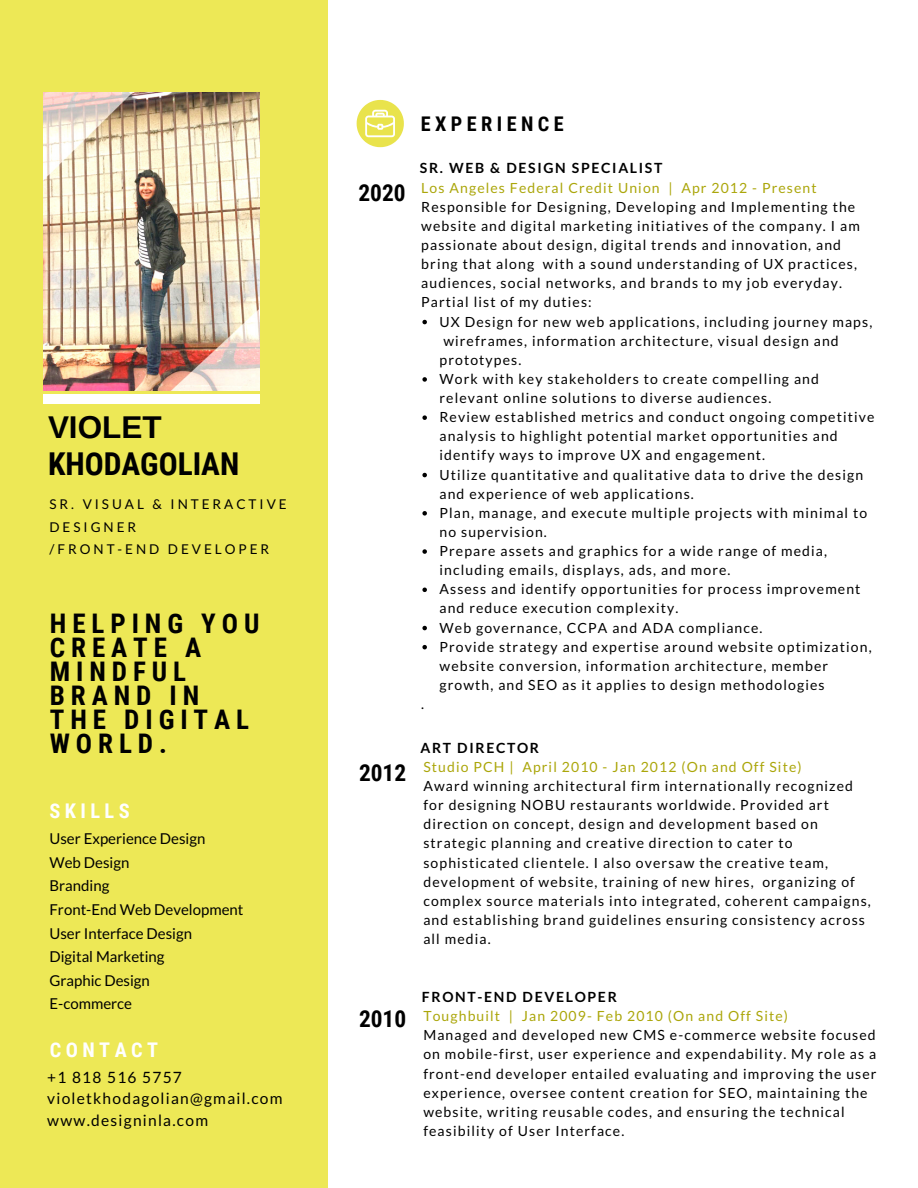
<style>
.page{position:relative;width:918px;height:1188px;background:#fff}
.page>*{position:absolute;margin:0;border:0;box-sizing:border-box;transform-origin:0 0}
.t1{font:700 31.5px "Roboto Condensed";color:#000}
.t2{font:700 31.5px "Arimo";color:#000}
.t3{font:700 27px/24px "Roboto Condensed";letter-spacing:.22em;color:#000}
.t4{font:700 23.4px "Roboto Condensed";color:#000}
.t5{font:700 20.25px "Roboto Condensed";letter-spacing:.22em;color:#fff}
.t6{font:700 20.25px "Roboto Condensed";letter-spacing:.22em;color:#000}
.t7{font:15.6px/21.3px "Lato";letter-spacing:.08em;color:#000}
.t8{font:15px/23.7px "Lato";color:#000}
.t9{font:13.95px/19.2px "Lato";letter-spacing:.08em;color:#000}
.t10{font:13.95px "Lato";letter-spacing:.08em;color:#aba60a}
.t11{font:700 13.95px "Lato";letter-spacing:.12em;color:#000}
.t12{font:13.5px/22.5px "Lato";letter-spacing:.22em;color:#000}
.s1{font-family:"Roboto Condensed";font-weight:700;font-size:23.4px;color:#000}
</style>
<div class="page">
<div style="left:0;top:0;width:327px;height:1188px;background:#ede856"></div>
<img style="left:44px;top:92px;width:216px;height:298px">
<svg style="left:357px;top:100px;width:47px;height:47px"></svg>
<svg style="left:422px;top:320px;width:5px;height:4px"></svg>
<svg style="left:422px;top:377px;width:5px;height:5px"></svg>
<svg style="left:422px;top:415px;width:5px;height:5px"></svg>
<svg style="left:422px;top:473px;width:5px;height:4px"></svg>
<svg style="left:422px;top:511px;width:5px;height:5px"></svg>
<svg style="left:422px;top:549px;width:5px;height:5px"></svg>
<svg style="left:422px;top:588px;width:5px;height:4px"></svg>
<svg style="left:422px;top:626px;width:5px;height:4px"></svg>
<svg style="left:422px;top:645px;width:5px;height:4px"></svg>
<div style="left:44px;top:395px;width:216px;height:9px;background:#fff"></div>
<h1 class="t2" style="left:48px;top:410px;width:115px">VIOLET</h1>
<h1 class="t1" style="left:48px;top:446px;width:193px">KHODAGOLIAN</h1>
<p class="t12" style="left:50px;top:493px;width:239px">SR. VISUAL &amp; INTERACTIVE<br>DESIGNER<br>/FRONT-END DEVELOPER</p>
<h2 class="t3" style="left:50px;top:612px;width:211px">HELPING YOU<br>CREATE A<br>MINDFUL<br>BRAND IN<br>THE DIGITAL<br>WORLD.</h2>
<h3 class="t5" style="left:50px;top:799px;width:82px">SKILLS</h3>
<p class="t8" style="left:50px;top:826px;width:195px">User Experience Design<br>Web Design<br>Branding<br>Front-End Web Development<br>User Interface Design<br>Digital Marketing<br>Graphic Design<br>E-commerce</p>
<h3 class="t5" style="left:50px;top:1038px;width:110px">CONTACT</h3>
<p class="t7" style="left:47px;top:1066px;width:237px">+1 818 516 5757 violetkhodagolian@gmail.com</p>
<p class="t7" style="left:47px;top:1109px;width:162px">www.designinla.com</p>
<h3 class="t6" style="left:421px;top:112px;width:145px">EXPERIENCE</h3>
<h3 class="t4" style="left:358px;top:180px;width:49px">2020</h3>
<p class="t11" style="left:420px;top:160px;width:244px">SR. WEB &amp; DESIGN SPECIALIST</p>
<p class="t10" style="left:421px;top:179px;width:397px">Los Angeles Federal Credit Union | Apr 2012 - Present</p>
<p class="t9" style="left:421px;top:197px;width:440px">Responsible for Designing, Developing and Implementing the website and digital marketing initiatives of the company. I am passionate about design, digital trends and innovation, and bring that along with a sound understanding of UX practices, audiences, social networks, and brands to my job everyday.<br>Partial list of my duties:</p>
<p class="t9" style="left:421px;top:694px;width:4px">.</p>
<p class="t9" style="left:440px;top:312px;width:436px">UX Design for new web applications, including journey maps, wireframes, information architecture, visual design and prototypes.<br>Work with key stakeholders to create compelling and relevant online solutions to diverse audiences.<br>Review established metrics and conduct ongoing competitive analysis to highlight potential market opportunities and identify ways to improve UX and engagement.<br>Utilize quantitative and qualitative data to drive the design and experience of web applications.<br>Plan, manage, and execute multiple projects with minimal to no supervision.<br>Prepare assets and graphics for a wide range of media, including emails, displays, ads, and more.<br>Assess and identify opportunities for process improvement and reduce execution complexity.<br>Web governance, CCPA and ADA compliance.<br>Provide strategy and expertise around website optimization, website conversion, information architecture, member growth, and SEO as it applies to design methodologies</p>
<p class="t11" style="left:420px;top:739px;width:120px">ART DIRECTOR</p>
<p class="t10" style="left:359px;top:758px;width:444px"><span class="s1">2012</span> Studio PCH | April 2010 - Jan 2012 (On and Off Site)</p>
<p class="t9" style="left:423px;top:776px;width:431px">Award winning architectural firm internationally recognized</p>
<p class="t9" style="left:423px;top:795px;width:407px">for designing NOBU restaurants worldwide. Provided art</p>
<p class="t9" style="left:423px;top:814px;width:396px">direction on concept, design and development based on</p>
<p class="t9" style="left:423px;top:833px;width:371px">strategic planning and creative direction to cater to</p>
<p class="t9" style="left:423px;top:853px;width:406px">sophisticated clientele. I also oversaw the creative team,</p>
<p class="t9" style="left:423px;top:872px;width:433px">development of website, training of new hires, organizing of</p>
<p class="t9" style="left:423px;top:891px;width:449px">complex source materials into integrated, coherent campaigns,</p>
<p class="t9" style="left:423px;top:910px;width:443px">and establishing brand guidelines ensuring consistency across</p>
<p class="t9" style="left:423px;top:929px;width:69px">all media.</p>
<h3 class="t4" style="left:359px;top:1005px;width:49px">2010</h3>
<p class="t11" style="left:422px;top:988px;width:196px">FRONT-END DEVELOPER</p>
<p class="t10" style="left:423px;top:1007px;width:366px">Toughbuilt | Jan 2009- Feb 2010 (On and Off Site)</p>
<p class="t9" style="left:423px;top:1025px;width:455px">Managed and developed new CMS e-commerce website focused on mobile-first, user experience and expendability. My role as a front-end developer entailed evaluating and improving the user experience, oversee content creation for SEO, maintaining the website, writing reusable codes, and ensuring the technical feasibility of User Interface.</p>
</div>
